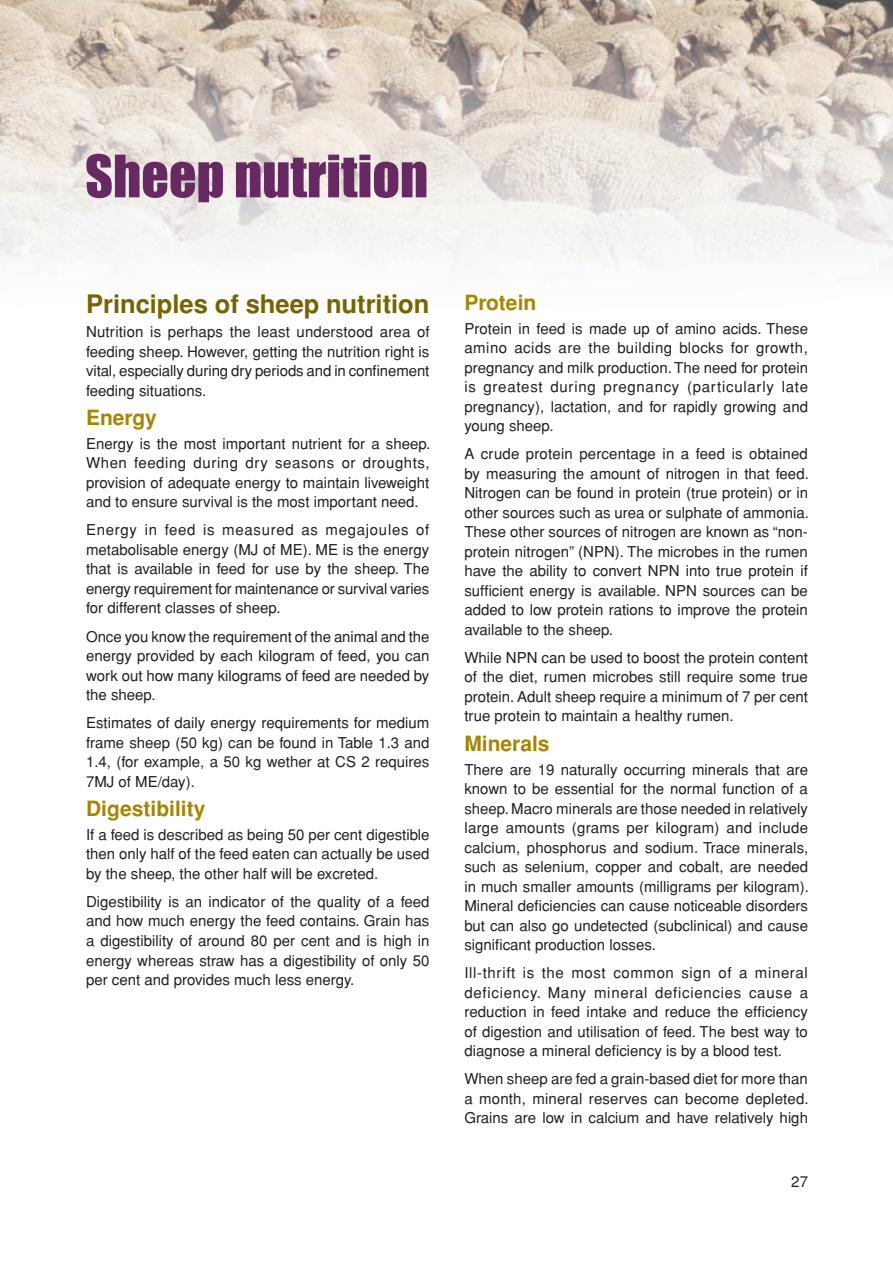
<style>
.page{position:relative;width:893px;height:1263px;background:#fff}
.page>*{position:absolute;margin:0;border:0;box-sizing:border-box;transform-origin:0 0}
.t1{font:54px "Impact";color:#662962}
.t2{font:700 25.5px "Helvetica";color:#796200}
.t3{font:700 21px "Helvetica";color:#a48602}
.t4{font:15px/19.5px "Helvetica";color:#231f20;text-align:justify}
</style>
<div class="page">
<img style="left:0;top:0;width:893px;height:267px">
<h1 class="t1" style="left:85px;top:143px;width:345px">Sheep nutrition</h1>
<h2 class="t2" style="left:86px;top:289px;width:345px">Principles of sheep nutrition</h2>
<p class="t4" style="left:86px;top:322px;width:345px">Nutrition is perhaps the least understood area of feeding sheep. However, getting the nutrition right is vital, especially during dry periods and in confinement feeding situations.</p>
<h3 class="t3" style="left:86px;top:405px;width:72px">Energy</h3>
<p class="t4" style="left:86px;top:434px;width:346px">Energy is the most important nutrient for a sheep.<br>When feeding during dry seasons or droughts, provision of adequate energy to maintain liveweight and to ensure survival is the most important need.</p>
<p class="t4" style="left:86px;top:520px;width:345px">Energy in feed is measured as megajoules of metabolisable energy (MJ of ME). ME is the energy that is available in feed for use by the sheep. The energy requirement for maintenance or survival varies for different classes of sheep.</p>
<p class="t4" style="left:86px;top:626px;width:345px">Once you know the requirement of the animal and the energy provided by each kilogram of feed, you can work out how many kilograms of feed are needed by the sheep.</p>
<p class="t4" style="left:86px;top:713px;width:345px">Estimates of daily energy requirements for medium frame sheep (50 kg) can be found in Table 1 .3 and 1 .4, (for example, a 50 kg wether at CS 2 requires 7MJ of ME/day).</p>
<h3 class="t3" style="left:86px;top:796px;width:121px">Digestibility</h3>
<p class="t4" style="left:86px;top:825px;width:345px">If a feed is described as being 50 per cent digestible then only half of the feed eaten can actually be used by the sheep, the other half will be excreted.</p>
<p class="t4" style="left:86px;top:892px;width:345px">Digestibility is an indicator of the quality of a feed and how much energy the feed contains. Grain has a digestibility of around 80 per cent and is high in energy whereas straw has a digestibility of only 50 per cent and provides much less energy.</p>
<h3 class="t3" style="left:464px;top:290px;width:73px">Protein</h3>
<p class="t4" style="left:464px;top:318px;width:345px">Protein in feed is made up of amino acids. These amino acids are the building blocks for growth, pregnancy and milk production. The need for protein is greatest during pregnancy (particularly late pregnancy), lactation, and for rapidly growing and young sheep.</p>
<p class="t4" style="left:464px;top:444px;width:346px">A crude protein percentage in a feed is obtained by measuring the amount of nitrogen in that feed.<br>Nitrogen can be found in protein (true protein) or in other sources such as urea or sulphate of ammonia.<br>These other sources of nitrogen are known as “non&shy;protein nitrogen” (NPN). The microbes in the rumen have the ability to convert NPN into true protein if sufficient energy is available. NPN sources can be added to low protein rations to improve the protein available to the sheep.</p>
<p class="t4" style="left:464px;top:647px;width:345px">While NPN can be used to boost the protein content of the diet, rumen microbes still require some true protein. Adult sheep require a minimum of 7 per cent true protein to maintain a healthy rumen.</p>
<h3 class="t3" style="left:464px;top:731px;width:87px">Minerals</h3>
<p class="t4" style="left:464px;top:759px;width:346px">There are 1 9 naturally occurring minerals that are known to be essential for the normal function of a sheep. Macro minerals are those needed in relatively large amounts (grams per kilogram) and include calcium, phosphorus and sodium. Trace minerals, such as selenium, copper and cobalt, are needed in much smaller amounts (milligrams per kilogram).<br>Mineral deficiencies can cause noticeable disorders but can also go undetected (subclinical) and cause significant production losses.</p>
<p class="t4" style="left:464px;top:963px;width:345px">Ill-thrift is the most common sign of a mineral deficiency. Many mineral deficiencies cause a reduction in feed intake and reduce the efficiency of digestion and utilisation of feed. The best way to diagnose a mineral deficiency is by a blood test.</p>
<p class="t4" style="left:464px;top:1069px;width:346px">When sheep are fed a grain-based diet for more than a month, mineral reserves can become depleted.<br>Grains are low in calcium and have relatively high</p>
<p class="t4" style="left:791px;top:1172px;width:18px">27</p>
</div>
